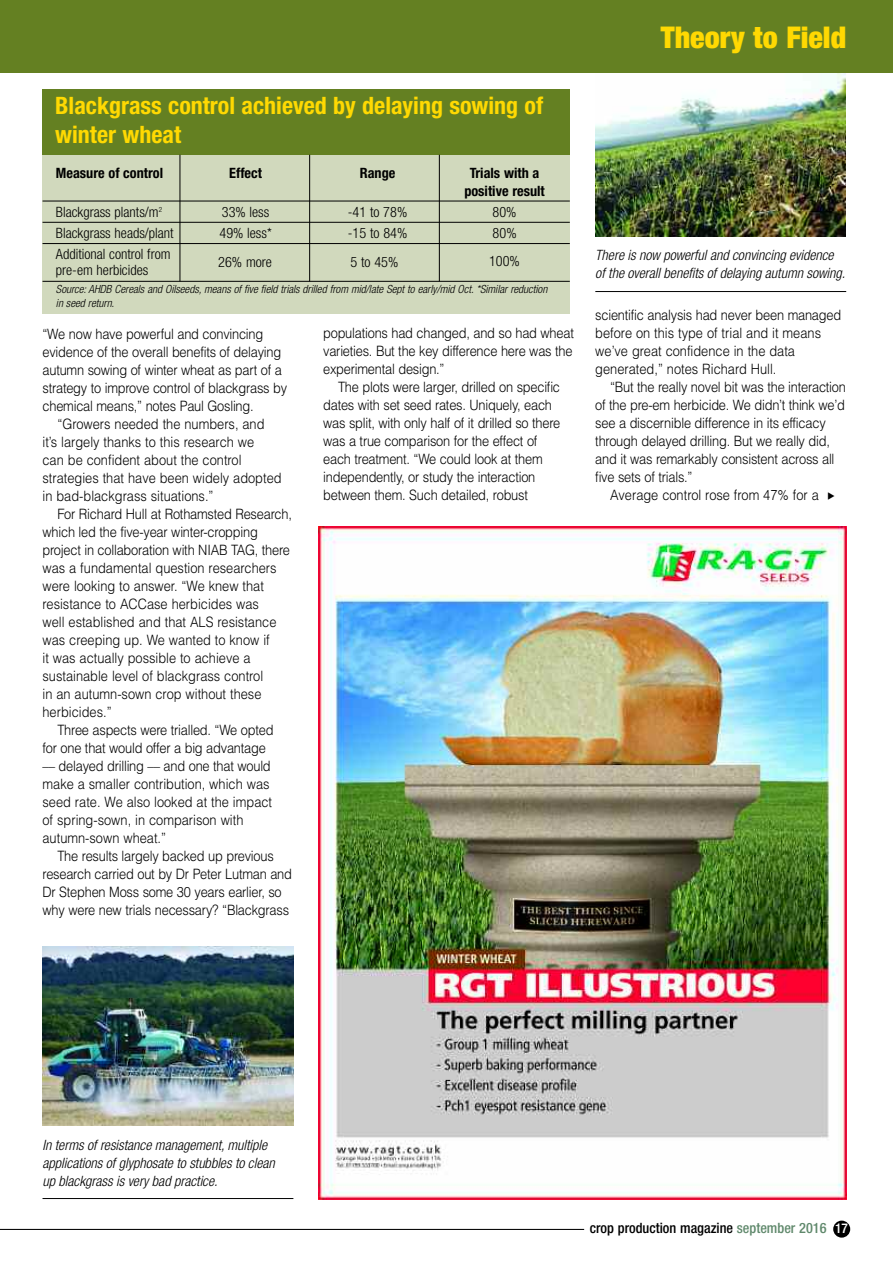
<style>
.page{position:relative;width:893px;height:1263px;background:#fff}
.page>*{position:absolute;margin:0;border:0;box-sizing:border-box;transform-origin:0 0}
.t1{font:900 condensed 30px "Helvetica Neue";color:#ffd902}
.t2{font:700 condensed 24px/28.5px "Helvetica Neue";color:#ffd902}
.t3{font:300 14.25px/18px "Helvetica";letter-spacing:-.015em;color:#000;scale:.9 1}
.t4{font:italic 300 condensed 14.25px/18px "Helvetica Neue";color:#000}
.t5{font:300 condensed 14.25px/16.5px "Helvetica Neue";color:#000}
.t6{font:700 condensed 14.25px/18px "Helvetica Neue";color:#000;text-align:center}
.t7{font:500 condensed 14.25px "Helvetica Neue";color:#000}
.t8{font:italic 300 condensed 11.25px/13.5px "Helvetica Neue";color:#000}
.s1{color:#60896c}
.s2{font-size:13.5px;color:#fff}
</style>
<div class="page">
<div style="left:43px;top:154px;width:527px;height:160px;background:#d1d9bd"></div>
<div style="left:43px;top:89px;width:527px;height:66px;background:#648022"></div>
<hr style="left:43px;top:201px;width:527px;height:1px;background:#000">
<hr style="left:43px;top:222px;width:527px;height:1px;background:#000">
<hr style="left:43px;top:243px;width:527px;height:1px;background:#000">
<hr style="left:43px;top:281px;width:527px;height:1px;background:#000">
<hr style="left:180px;top:155px;width:1px;height:126px;background:#000">
<hr style="left:309px;top:155px;width:1px;height:126px;background:#000">
<hr style="left:439px;top:155px;width:1px;height:126px;background:#000">
<img style="left:595px;top:72px;width:251px;height:165px">
<hr style="left:595px;top:291px;width:251px;height:1px;background:#000">
<img style="left:43px;top:947px;width:250px;height:179px">
<hr style="left:43px;top:1198px;width:250px;height:1px;background:#000">
<div style="left:0;top:0;width:893px;height:72px;background:#648022"></div>
<img style="left:319px;top:526px;width:527px;height:673px">
<div style="left:833px;top:1220px;width:17px;height:17px;background:#000;border-radius:50%"></div>
<hr style="left:0;top:1229px;width:584px;height:1px;background:#000">
<h2 class="t2" style="left:55px;top:93px;width:489px">Blackgrass control achieved by delaying sowing of winter wheat</h2>
<p class="t6" style="left:56px;top:165px;width:109px">Measure of control</p>
<p class="t6" style="left:229px;top:165px;width:34px">Effect</p>
<p class="t6" style="left:360px;top:165px;width:37px">Range</p>
<p class="t6" style="left:464px;top:165px;width:82px">Trials with a positive result</p>
<p class="t5" style="left:56px;top:205px;width:108px">Blackgrass plants/m<sup>2</sup></p>
<p class="t5" style="left:222px;top:205px;width:49px">33% less</p>
<p class="t5" style="left:348px;top:205px;width:61px">-41 to 78%</p>
<p class="t5" style="left:493px;top:205px;width:25px">80%</p>
<p class="t5" style="left:56px;top:226px;width:119px">Blackgrass heads/plant</p>
<p class="t5" style="left:219px;top:226px;width:54px">49% less*</p>
<p class="t5" style="left:348px;top:226px;width:61px">-15 to 84%</p>
<p class="t5" style="left:493px;top:226px;width:25px">80%</p>
<p class="t5" style="left:56px;top:247px;width:116px">Additional control from pre-em herbicides</p>
<p class="t8" style="left:56px;top:284px;width:493px">Source: AHDB Cereals and Oilseeds, means of five field trials drilled from mid/late Sept to early/mid Oct. *Similar reduction in seed return.</p>
<p class="t5" style="left:218px;top:255px;width:55px">26% more</p>
<p class="t5" style="left:351px;top:255px;width:49px">5 to 45%</p>
<p class="t5" style="left:489px;top:254px;width:32px">100%</p>
<p class="t3" style="left:43px;top:325px;width:247px">“We now have powerful and convincing</p>
<p class="t3" style="left:43px;top:343px;width:267px">evidence of the overall benefits of delaying</p>
<p class="t3" style="left:43px;top:361px;width:267px">autumn sowing of winter wheat as part of a</p>
<p class="t3" style="left:43px;top:379px;width:273px">strategy to improve control of blackgrass by</p>
<p class="t3" style="left:43px;top:397px;width:236px">chemical means,” notes Paul Gosling.</p>
<p class="t3" style="left:57px;top:415px;width:232px">“Growers needed the numbers, and</p>
<p class="t3" style="left:43px;top:433px;width:237px">it’s largely thanks to this research we</p>
<p class="t3" style="left:43px;top:451px;width:223px">can be confident about the control</p>
<p class="t3" style="left:43px;top:469px;width:267px">strategies that have been widely adopted</p>
<p class="t3" style="left:43px;top:487px;width:192px">in bad-blackgrass situations.”</p>
<p class="t3" style="left:57px;top:505px;width:262px">For Richard Hull at Rothamsted Research,</p>
<p class="t3" style="left:43px;top:523px;width:241px">which led the five-year winter-cropping</p>
<p class="t3" style="left:43px;top:541px;width:277px">project in collaboration with NIAB TAG, there</p>
<p class="t3" style="left:43px;top:559px;width:262px">was a fundamental question researchers</p>
<p class="t3" style="left:43px;top:577px;width:248px">were looking to answer. “We knew that</p>
<p class="t3" style="left:43px;top:595px;width:242px">resistance to ACCase herbicides was</p>
<p class="t3" style="left:43px;top:613px;width:261px">well established and that ALS resistance</p>
<p class="t3" style="left:43px;top:631px;width:254px">was creeping up. We wanted to know if</p>
<p class="t3" style="left:43px;top:649px;width:233px">it was actually possible to achieve a</p>
<p class="t3" style="left:43px;top:667px;width:247px">sustainable level of blackgrass control</p>
<p class="t3" style="left:43px;top:685px;width:245px">in an autumn-sown crop without these</p>
<p class="t3" style="left:43px;top:703px;width:78px">herbicides.”</p>
<p class="t3" style="left:57px;top:721px;width:242px">Three aspects were trialled. “We opted</p>
<p class="t3" style="left:43px;top:739px;width:250px">for one that would offer a big advantage</p>
<p class="t3" style="left:43px;top:757px;width:255px">–– delayed drilling –– and one that would</p>
<p class="t3" style="left:43px;top:775px;width:254px">make a smaller contribution, which was</p>
<p class="t3" style="left:43px;top:793px;width:257px">seed rate. We also looked at the impact</p>
<p class="t3" style="left:43px;top:811px;width:225px">of spring-sown, in comparison with</p>
<p class="t3" style="left:43px;top:829px;width:139px">autumn-sown wheat.”</p>
<p class="t3" style="left:57px;top:847px;width:242px">The results largely backed up previous</p>
<p class="t3" style="left:43px;top:865px;width:279px">research carried out by Dr Peter Lutman and</p>
<p class="t3" style="left:43px;top:883px;width:267px">Dr Stephen Moss some 30 years earlier, so</p>
<p class="t3" style="left:43px;top:901px;width:276px">why were new trials necessary? “Blackgrass</p>
<p class="t3" style="left:323px;top:324px;width:280px;text-align:justify">populations had changed, and so had wheat varieties. But the key difference here was the experimental design.”</p>
<p class="t3" style="left:323px;top:378px;width:265px;text-indent:15px">The plots were larger, drilled on specific dates with set seed rates. Uniquely, each was split, with only half of it drilled so there was a true comparison for the effect of each treatment. “We could look at them independently, or study the interaction between them. Such detailed, robust</p>
<h1 class="t1" style="left:661px;top:27px;width:187px">Theory to Field</h1>
<p class="t4" style="left:595px;top:248px;width:252px">There is now powerful and convincing evidence of the overall benefits of delaying autumn sowing.</p>
<p class="t3" style="left:595px;top:306px;width:275px">scientific analysis had never been managed before on this type of trial and it means we’ve great confidence in the data generated,” notes Richard Hull.</p>
<p class="t3" style="left:610px;top:378px;width:263px">“But the really novel bit was the interaction</p>
<p class="t3" style="left:595px;top:396px;width:279px">of the pre-em herbicide. We didn’t think we’d</p>
<p class="t3" style="left:595px;top:414px;width:258px">see a discernible difference in its efficacy</p>
<p class="t3" style="left:595px;top:432px;width:262px">through delayed drilling. But we really did,</p>
<p class="t3" style="left:595px;top:450px;width:267px">and it was remarkably consistent across all</p>
<p class="t3" style="left:595px;top:468px;width:110px">five sets of trials.”</p>
<p class="t3" style="left:610px;top:486px;width:233px">Average control rose from 47% for a</p>
<p class="t4" style="left:43px;top:1137px;width:234px">In terms of resistance management, multiple applications of glyphosate to stubbles to clean up blackgrass is very bad practice.</p>
<p class="t7" style="left:590px;top:1223px;width:260px">crop production magazine <span class="s1">september 2016</span> <span class="s2">17</span></p>
</div>
